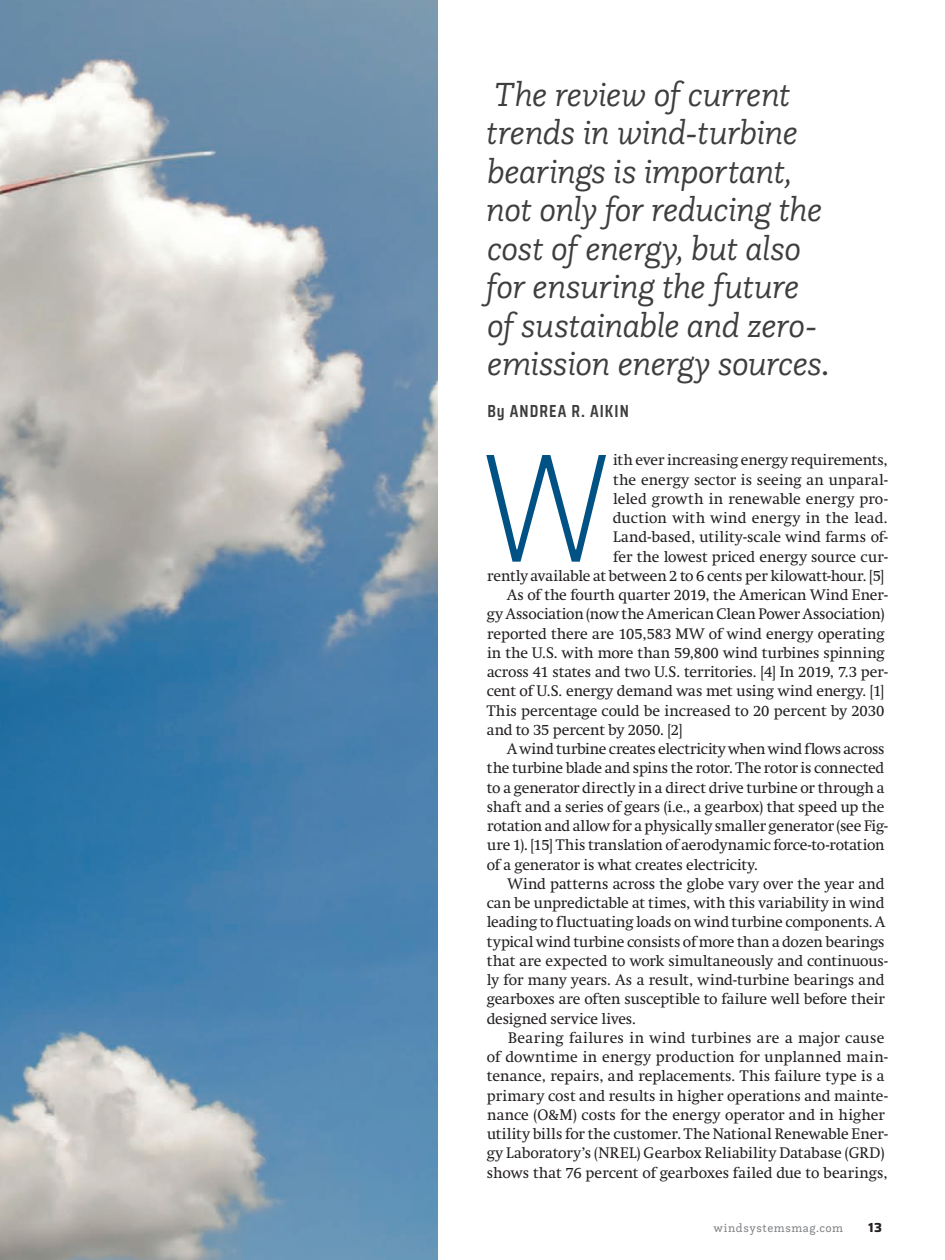
<style>
.page{position:relative;width:945px;height:1260px;background:#fff}
.page>*{position:absolute;margin:0;border:0;box-sizing:border-box;transform-origin:0 0}
.Body_Copy_1st_PP_inF{font:200 semi-condensed 155.05px "Saira";color:#005285}
.inFocus_-_Story_deck{font:italic 300 35px/38.5px "Questa Slab";letter-spacing:-.02em;color:#3e3e3f}
.inFocus_-_Story_auth{font:600 17.5px "Saira Condensed";letter-spacing:.06em;color:#3e3e3f}
.Body_Copy{font:15.05px/19.2px "Swift";color:#231f20}
.Body_Copy_1st_PP_inF-2{font:15.05px/19.2px "Swift";color:#231f20;text-align:right}
.t1{font:700 13.12px "Saira";color:#231f20}
.t2{font:12.25px "Questa Slab";letter-spacing:.05em;color:#808285}
</style>
<div class="page">
<img style="left:0;top:0;width:437px;height:1260px">
<p class="inFocus_-_Story_deck" style="left:486px;top:74px;width:345px">The review of current trends in wind-turbine bearings is important, not only for reducing the cost of energy, but also for ensuring the future of sustainable and zero&shy;emission energy sources.</p>
<p class="inFocus_-_Story_auth" style="left:487px;top:398px;width:143px">By ANDREA R. AIKIN</p>
<p class="Body_Copy_1st_PP_inF" style="left:481px;top:393px;width:131px">W</p>
<p class="Body_Copy_1st_PP_inF-2" style="left:487px;top:451px;width:402px">ith ever increasing energy requirements,<br>the energy sector is seeing an unparal-<br>leled growth in renewable energy pro-<br>duction with wind energy in the lead.<br>Land-based, utility-scale wind farms of-<br>fer the lowest priced energy source cur-<br>rently available at between 2 to 6 cents per kilowatt-hour. [5]</p>
<p class="Body_Copy" style="left:487px;top:585px;width:403px;text-indent:20px">As of the fourth quarter 2019, the American Wind Ener&shy;gy Association (now the American Clean Power Association) reported there are 105,583 MW of wind energy operating in the U.S. with more than 59,800 wind turbines spinning across 41 states and two U.S. territories. [4] In 2019, 7.3 per&shy;cent of U.S. energy demand was met using wind energy. [1] This percentage could be increased to 20 percent by 2030 and to 35 percent by 2050. [2]</p>
<p class="Body_Copy" style="left:487px;top:739px;width:403px;text-indent:20px">A wind turbine creates electricity when wind flows across the turbine blade and spins the rotor. The rotor is connected to a generator directly in a direct drive turbine or through a shaft and a series of gears (i.e., a gearbox) that speed up the rotation and allow for a physically smaller generator (see Fig&shy;ure 1). [15] This translation of aerodynamic force-to-rotation of a generator is what creates electricity.</p>
<p class="Body_Copy" style="left:487px;top:874px;width:403px;text-indent:21px">Wind patterns across the globe vary over the year and can be unpredictable at times, with this variability in wind leading to fluctuating loads on wind turbine components. A typical wind turbine consists of more than a dozen bearings that are expected to work simultaneously and continuous&shy;ly for many years. As a result, wind-turbine bearings and gearboxes are often susceptible to failure well before their designed service lives.</p>
<p class="Body_Copy" style="left:487px;top:1028px;width:403px;text-indent:21px">Bearing failures in wind turbines are a major cause of downtime in energy production for unplanned main&shy;tenance, repairs, and replacements. This failure type is a primary cost and results in higher operations and mainte&shy;nance (O&amp;M) costs for the energy operator and in higher utility bills for the customer. The National Renewable Ener&shy;gy Laboratory’s (NREL) Gearbox Reliability Database (GRD) shows that 76 percent of gearboxes failed due to bearings,</p>
<p class="t2" style="left:714px;top:1220px;width:131px">windsystemsmag.com</p>
<p class="t1" style="left:868px;top:1218px;width:15px">13</p>
</div>
